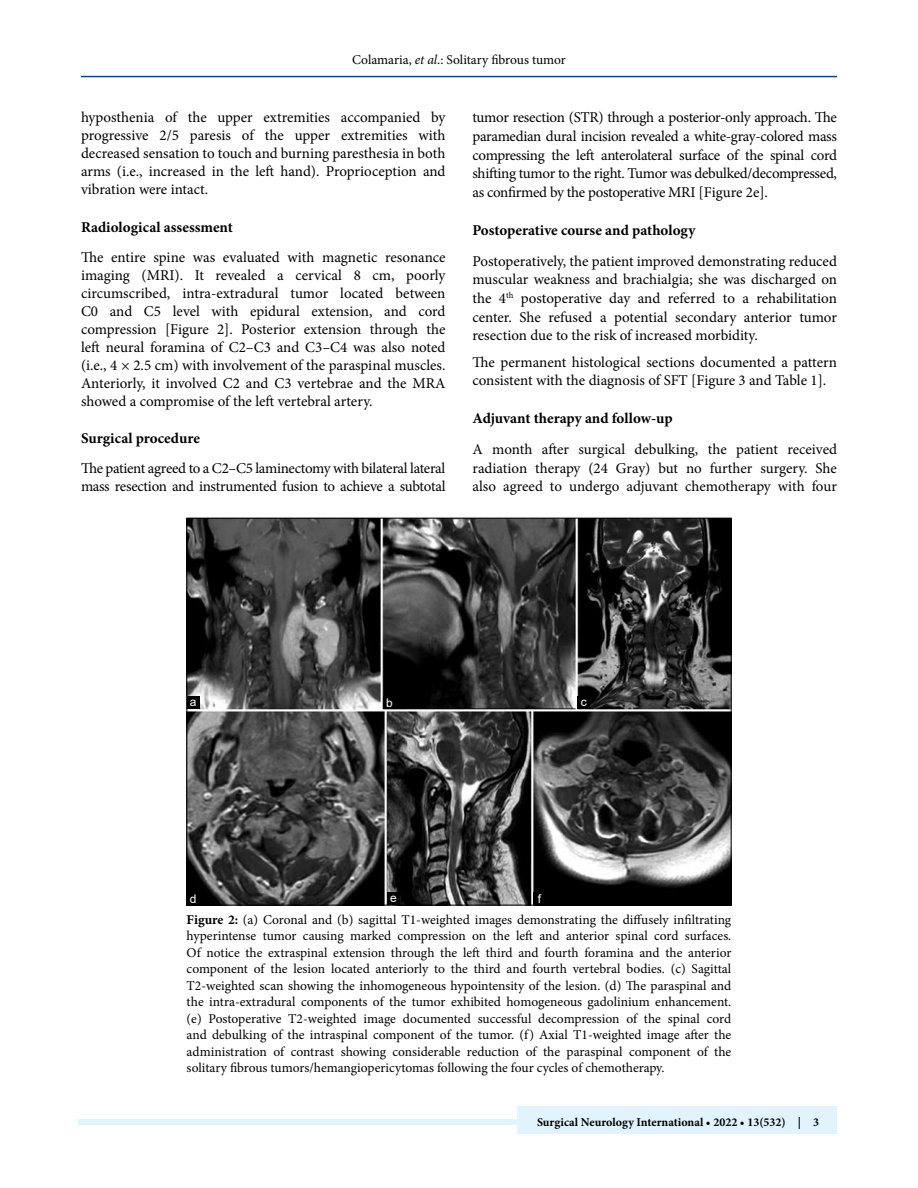
<style>
.page{position:relative;width:918px;height:1188px;background:#fff}
.page>*{position:absolute;margin:0;border:0;box-sizing:border-box;transform-origin:0 0}
.t1{font:15px/18px "Minion Pro";letter-spacing:-.01em;color:#000;text-align:justify}
.t2{font:700 15px "Minion Pro";color:#000}
.t3{font:13.5px/16.5px "Minion Pro";letter-spacing:-.005em;color:#000;text-align:justify}
.t4{font:700 12px "Minion Pro";color:#000}
.t5{font:12px "Arial";color:#fff}
.s1{font-style:italic}
.s2{font-weight:700}
</style>
<div class="page">
<hr style="left:81px;top:76px;width:756px;height:1px;background:#1c4177">
<div style="left:78px;top:1119px;width:756px;height:6px;background:#e1f4fd"></div>
<div style="left:518px;top:1106px;width:319px;height:28px;background:#e1f4fd"></div>
<img style="left:189px;top:520px;width:540px;height:383px">
<div style="left:187px;top:893px;width:12px;height:12px;background:#000"></div>
<div style="left:577px;top:696px;width:13px;height:13px;background:#000"></div>
<div style="left:383px;top:696px;width:13px;height:13px;background:#000"></div>
<div style="left:533px;top:893px;width:13px;height:12px;background:#000"></div>
<div style="left:187px;top:696px;width:12px;height:13px;background:#000"></div>
<div style="left:387px;top:893px;width:13px;height:12px;background:#000"></div>
<p class="t3" style="left:352px;top:51px;width:215px">Colamaria, <span class="s1">et al</span>.: Solitary fibrous tumor</p>
<p class="t1" style="left:81px;top:109px;width:366px">hyposthenia of the upper extremities accompanied by progressive 2/5 paresis of the upper extremities with decreased sensation to touch and burning paresthesia in both arms (i.e., increased in the left hand). Proprioception and vibration were intact.</p>
<p class="t2" style="left:81px;top:216px;width:154px">Radiological assessment</p>
<p class="t1" style="left:81px;top:248px;width:366px">The entire spine was evaluated with magnetic resonance imaging (MRI). It revealed a cervical 8 cm, poorly circumscribed, intra-extradural tumor located between C0 and C5 level with epidural extension, and cord compression [Figure 2]. Posterior extension through the left neural foramina of C2–C3 and C3–C4 was also noted (i.e., 4 × 2.5 cm) with involvement of the paraspinal muscles.<br>Anteriorly, it involved C2 and C3 vertebrae and the MRA showed a compromise of the left vertebral artery.</p>
<p class="t2" style="left:81px;top:428px;width:120px">Surgical procedure</p>
<p class="t1" style="left:81px;top:460px;width:366px">The patient agreed to a C2–C5 laminectomy with bilateral lateral mass resection and instrumented fusion to achieve a subtotal</p>
<p class="t1" style="left:472px;top:108px;width:366px;line-height:18.6px">tumor resection (STR) through a posterior-only approach. The paramedian dural incision revealed a white-gray-colored mass compressing the left anterolateral surface of the spinal cord shifting tumor to the right. Tumor was debulked/decompressed, as confirmed by the postoperative MRI [Figure 2e].</p>
<p class="t2" style="left:472px;top:220px;width:224px">Postoperative course and pathology</p>
<p class="t1" style="left:472px;top:252px;width:366px;line-height:18.6px">Postoperatively, the patient improved demonstrating reduced muscular weakness and brachialgia; she was discharged on the 4<sup>th</sup> postoperative day and referred to a rehabilitation center. She refused a potential secondary anterior tumor resection due to the risk of increased morbidity.</p>
<p class="t1" style="left:472px;top:352px;width:366px;line-height:18.6px">The permanent histological sections documented a pattern consistent with the diagnosis of SFT [Figure 3 and Table 1].</p>
<p class="t2" style="left:472px;top:408px;width:202px">Adjuvant therapy and follow-up</p>
<p class="t1" style="left:472px;top:440px;width:366px;line-height:18.6px">A month after surgical debulking, the patient received radiation therapy (24 Gray) but no further surgery. She also agreed to undergo adjuvant chemotherapy with four</p>
<p class="t5" style="left:190px;top:693px;width:8px">a</p>
<p class="t5" style="left:190px;top:891px;width:8px">d</p>
<p class="t5" style="left:386px;top:694px;width:8px">b</p>
<p class="t5" style="left:581px;top:693px;width:7px">c</p>
<p class="t5" style="left:390px;top:890px;width:8px">e</p>
<p class="t5" style="left:538px;top:891px;width:5px">f</p>
<p class="t3" style="left:187px;top:911px;width:546px"><span class="s2">Figure 2:</span> (a) Coronal and (b) sagittal T1-weighted images demonstrating the diffusely infiltrating hyperintense tumor causing marked compression on the left and anterior spinal cord surfaces.<br>Of notice the extraspinal extension through the left third and fourth foramina and the anterior component of the lesion located anteriorly to the third and fourth vertebral bodies. (c) Sagittal T2-weighted scan showing the inhomogeneous hypointensity of the lesion. (d) The paraspinal and the intra-extradural components of the tumor exhibited homogeneous gadolinium enhancement. (e) Postoperative T2-weighted image documented successful decompression of the spinal cord and debulking of the intraspinal component of the tumor. (f) Axial T1-weighted image after the administration of contrast showing considerable reduction of the paraspinal component of the solitary fibrous tumors/hemangiopericytomas following the four cycles of chemotherapy.</p>
<p class="t4" style="left:537px;top:1113px;width:284px">Surgical Neurology International • 2022 • 13(532) | 3</p>
</div>
